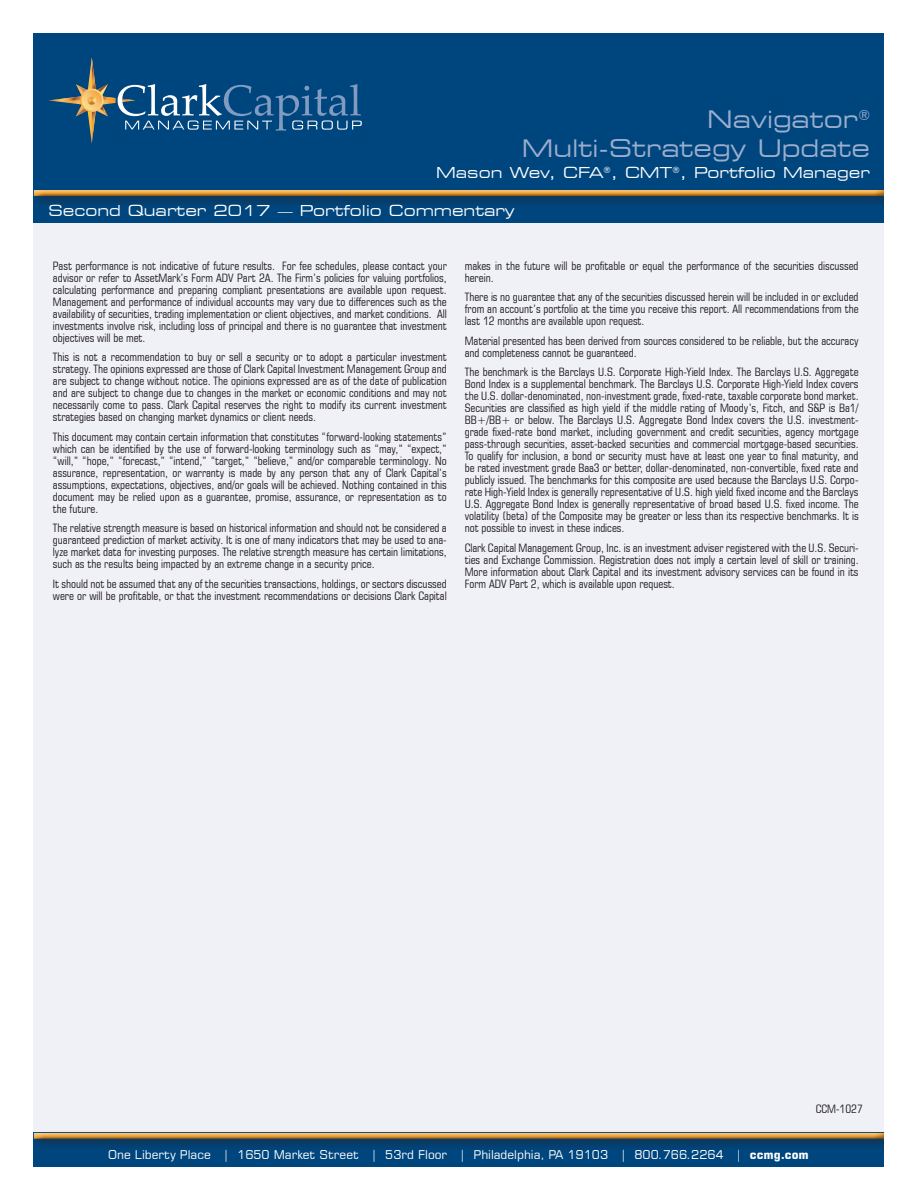
<style>
.page{position:relative;width:918px;height:1188px;background:#fff}
.page>*{position:absolute;margin:0;border:0;box-sizing:border-box;transform-origin:0 0}
.t1{font:expanded 24px/28.8px "Square 721 BT";color:#9caecd;text-align:right}
.t2{font:expanded 15px "Square 721 BT";color:#fff}
.t3{font:12px "Square 721 BT";color:#fff}
.t4{font:condensed 11.7px/12px "Square 721 BT";color:#231f20;text-align:justify}
.s1{font-weight:700}
</style>
<div class="page">
<div style="left:34px;top:34px;width:850px;height:1126px;background:#f0f0f7"></div>
<div style="left:34px;top:34px;width:850px;height:189px;background:#00467e"></div>
<div style="left:34px;top:1133px;width:850px;height:34px;background:#00467e"></div>
<svg style="left:49px;top:57px;width:313px;height:87px"></svg>
<div style="left:31px;top:187px;width:866px;height:22px;background:#231f20;opacity:.5"></div>
<div style="left:33px;top:189px;width:852px;height:9px;background:#231f20;opacity:.75"></div>
<div style="left:884px;top:0;width:34px;height:227px;background:#fff"></div>
<div style="left:31px;top:1130px;width:866px;height:21px;background:#231f20;opacity:.5"></div>
<div style="left:33px;top:1132px;width:852px;height:9px;background:#231f20;opacity:.75"></div>
<div style="left:884px;top:1133px;width:34px;height:37px;background:#fff"></div>
<h1 class="t1" style="left:522px;top:105px;width:350px">Navigator<sup>®<br></sup>Multi-Strategy Update</h1>
<p class="t2" style="left:436px;top:164px;width:435px">Mason Wev, CFA<sup>®</sup>, CMT<sup>®</sup>, Portfolio Manager</p>
<p class="t2" style="left:49px;top:201px;width:468px">Second Quarter 2017 — Portfolio Commentary</p>
<p class="t4" style="left:53px;top:260px;width:395px">Past performance is not indicative of future results. For fee schedules, please contact your advisor or refer to AssetMark’s Form ADV Part 2A. The Firm’s policies for valuing portfolios, calculating performance and preparing compliant presentations are available upon request.<br>Management and performance of individual accounts may vary due to differences such as the availability of securities, trading implementation or client objectives, and market conditions. All investments involve risk, including loss of principal and there is no guarantee that investment objectives will be met.</p>
<p class="t4" style="left:53px;top:351px;width:395px">This is not a recommendation to buy or sell a security or to adopt a particular investment strategy. The opinions expressed are those of Clark Capital Investment Management Group and are subject to change without notice. The opinions expressed are as of the date of publication and are subject to change due to changes in the market or economic conditions and may not necessarily come to pass. Clark Capital reserves the right to modify its current investment strategies based on changing market dynamics or client needs.</p>
<p class="t4" style="left:53px;top:431px;width:395px">This document may contain certain information that constitutes “forward-looking statements” which can be identified by the use of forward-looking terminology such as “may,” “expect,” “will,” “hope,” “forecast,” “intend,” “target,” “believe,” and/or comparable terminology. No assurance, representation, or warranty is made by any person that any of Clark Capital’s assumptions, expectations, objectives, and/or goals will be achieved. Nothing contained in this document may be relied upon as a guarantee, promise, assurance, or representation as to the future.</p>
<p class="t4" style="left:53px;top:522px;width:395px">The relative strength measure is based on historical information and should not be considered a guaranteed prediction of market activity. It is one of many indicators that may be used to ana&shy;lyze market data for investing purposes. The relative strength measure has certain limitations, such as the results being impacted by an extreme change in a security price.</p>
<p class="t4" style="left:53px;top:578px;width:395px">It should not be assumed that any of the securities transactions, holdings, or sectors discussed were or will be profitable, or that the investment recommendations or decisions Clark Capital</p>
<p class="t4" style="left:465px;top:260px;width:395px">makes in the future will be profitable or equal the performance of the securities discussed herein.</p>
<p class="t4" style="left:465px;top:291px;width:395px">There is no guarantee that any of the securities discussed herein will be included in or excluded from an account’s portfolio at the time you receive this report. All recommendations from the last 12 months are available upon request.</p>
<p class="t4" style="left:465px;top:335px;width:395px">Material presented has been derived from sources considered to be reliable, but the accuracy and completeness cannot be guaranteed.</p>
<p class="t4" style="left:465px;top:366px;width:395px">The benchmark is the Barclays U.S. Corporate High-Yield Index. The Barclays U.S. Aggregate Bond Index is a supplemental benchmark. The Barclays U.S. Corporate High-Yield Index covers the U.S. dollar-denominated, non-investment grade, fixed-rate, taxable corporate bond market.<br>Securities are classified as high yield if the middle rating of Moody’s, Fitch, and S&amp;P is Ba1/ BB+/BB+ or below. The Barclays U.S. Aggregate Bond Index covers the U.S. investment&shy;grade fixed-rate bond market, including government and credit securities, agency mortgage pass-through securities, asset-backed securities and commercial mortgage-based securities.<br>To qualify for inclusion, a bond or security must have at least one year to final maturity, and be rated investment grade Baa3 or better, dollar-denominated, non-convertible, fixed rate and publicly issued. The benchmarks for this composite are used because the Barclays U.S. Corpo&shy;rate High-Yield Index is generally representative of U.S. high yield fixed income and the Barclays U.S. Aggregate Bond Index is generally representative of broad based U.S. fixed income. The volatility (beta) of the Composite may be greater or less than its respective benchmarks. It is not possible to invest in these indices.</p>
<p class="t4" style="left:465px;top:542px;width:395px">Clark Capital Management Group, Inc. is an investment adviser registered with the U.S. Securi&shy;ties and Exchange Commission. Registration does not imply a certain level of skill or training.<br>More information about Clark Capital and its investment advisory services can be found in its Form ADV Part 2, which is available upon request.</p>
<p class="t4" style="left:816px;top:1102px;width:49px">CCM-1027</p>
<p class="t3" style="left:108px;top:1147px;width:702px">One Liberty Place | 1650 Market Street | 53rd Floor | Philadelphia, PA 19103 | 800.766.2264 | <span class="s1">ccmg.com</span></p>
</div>
